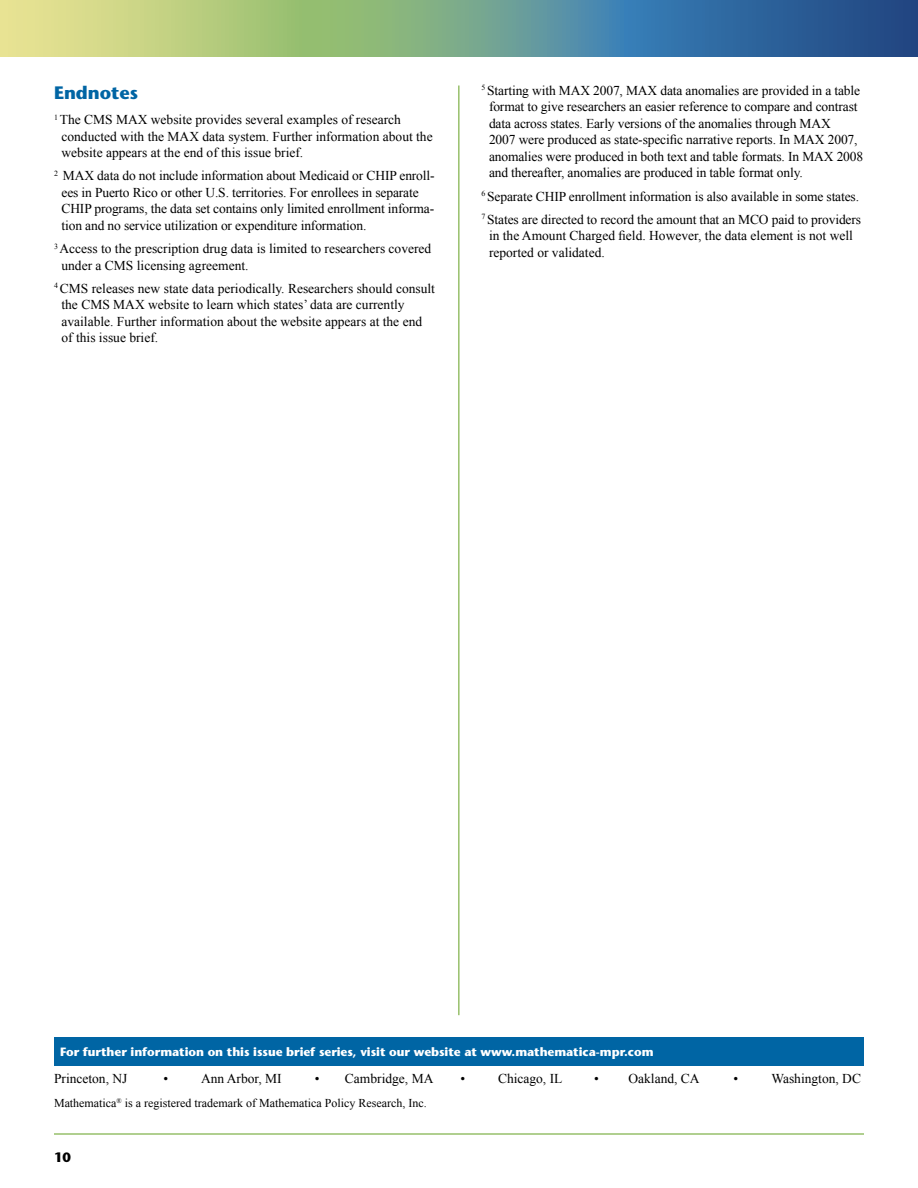
<style>
.page{position:relative;width:918px;height:1188px;background:#fff}
.page>*{position:absolute;margin:0;border:0;box-sizing:border-box;transform-origin:0 0}
.t1{font:700 18px "Stone Sans Std";color:#0065a4}
.Endnote{font:13.5px/16.5px "Times New Roman";letter-spacing:-.01em;color:#000}
.t2{font:700 13.5px "Stone Sans Std";color:#000}
.t3{font:700 12px "Stone Sans Std";letter-spacing:-.005em;color:#fff}
.t4{font:12px "Times New Roman";color:#000}
</style>
<div class="page">
<hr style="left:54px;top:1133px;width:810px;height:2px;background:#97c06b">
<svg style="left:0;top:0;width:918px;height:56px;background:#789f8e"></svg>
<hr style="left:458px;top:86px;width:2px;height:929px;background:#97c06b">
<div style="left:54px;top:1037px;width:810px;height:28px;background:#0065a4"></div>
<h2 class="t1" style="left:54px;top:82px;width:86px">Endnotes</h2>
<p class="Endnote" style="left:62px;top:111px;width:373px;text-indent:-8px"><sup>1</sup> The CMS MAX website provides several examples of research conducted with the MAX data system. Further information about the website appears at the end of this issue brief.</p>
<p class="Endnote" style="left:62px;top:168px;width:375px;text-indent:-8px"><sup>2</sup> MAX data do not include information about Medicaid or CHIP enroll&shy;ees in Puerto Rico or other U.S. territories. For enrollees in separate CHIP programs, the data set contains only limited enrollment informa&shy;tion and no service utilization or expenditure information.</p>
<p class="Endnote" style="left:61px;top:240px;width:371px;text-indent:-7px"><sup>3</sup> Access to the prescription drug data is limited to researchers covered under a CMS licensing agreement.</p>
<p class="Endnote" style="left:61px;top:280px;width:375px;text-indent:-7px"><sup>4</sup> CMS releases new state data periodically. Researchers should consult the CMS MAX website to learn which states’ data are currently available. Further information about the website appears at the end of this issue brief.</p>
<p class="Endnote" style="left:489px;top:82px;width:376px;text-indent:-8px"><sup>5</sup> Starting with MAX 2007, MAX data anomalies are provided in a table format to give researchers an easier reference to compare and contrast data across states. Early versions of the anomalies through MAX<br>2007 were produced as state-specific narrative reports. In MAX 2007, anomalies were produced in both text and table formats. In MAX 2008 and thereafter, anomalies are produced in table format only.</p>
<p class="Endnote" style="left:482px;top:188px;width:379px"><sup>6</sup> Separate CHIP enrollment information is also available in some states.</p>
<p class="Endnote" style="left:489px;top:211px;width:374px;text-indent:-8px"><sup>7</sup> States are directed to record the amount that an MCO paid to providers in the Amount Charged field. However, the data element is not well reported or validated.</p>
<p class="t3" style="left:60px;top:1044px;width:595px">For further information on this issue brief series, visit our website at www.mathematica-mpr.com</p>
<p class="Endnote" style="left:54px;top:1070px;width:75px">Princeton, NJ</p>
<p class="Endnote" style="left:163px;top:1070px;width:6px">•</p>
<p class="Endnote" style="left:201px;top:1070px;width:82px">Ann Arbor, MI</p>
<p class="Endnote" style="left:315px;top:1070px;width:120px">• Cambridge, MA</p>
<p class="Endnote" style="left:460px;top:1070px;width:6px">•</p>
<p class="Endnote" style="left:498px;top:1070px;width:66px">Chicago, IL</p>
<p class="Endnote" style="left:594px;top:1070px;width:107px">• Oakland, CA</p>
<p class="Endnote" style="left:734px;top:1070px;width:6px">•</p>
<p class="Endnote" style="left:771px;top:1070px;width:91px">Washington, DC</p>
<p class="t4" style="left:54px;top:1094px;width:374px">Mathematica<sup>®</sup> is a registered trademark of Mathematica Policy Research, Inc.</p>
<p class="t2" style="left:54px;top:1149px;width:19px">10</p>
</div>
